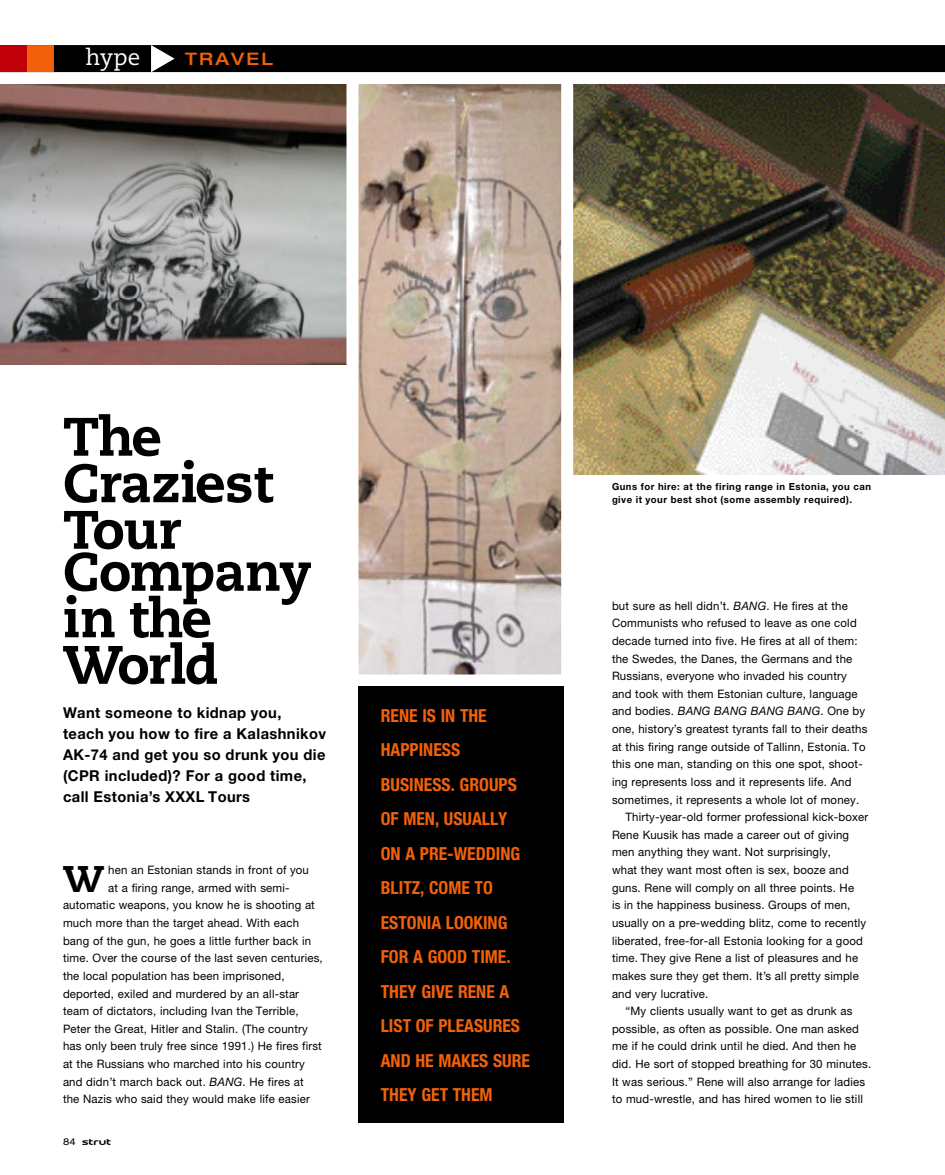
<style>
.page{position:relative;width:945px;height:1175px;background:#fff}
.page>*{position:absolute;margin:0;border:0;box-sizing:border-box;transform-origin:0 0}
.t1{font:800 54px/46.5px "Caecilia";letter-spacing:-.025em;color:#000}
.t2{font:800 37.05px "Caecilia";color:#000}
.t3{font:22.5px "Caecilia";color:#fff}
.t4{font:700 condensed 18px/34.5px "Helvetica Neue LT Std";color:#f26109}
.t5{font:500 expanded 17.25px "Helvetica Neue LT Std";letter-spacing:.125em;color:#f26109}
.t6{font:700 15px/21px "Helvetica Neue LT Std";letter-spacing:.03em;color:#000}
.t7{font:11.7px "Helvetica Neue LT Std";letter-spacing:.015em;color:#000}
.t8{font:700 9.75px/12.8px "Helvetica Neue LT Std";letter-spacing:.05em;color:#000}
.t9{font:expanded 9.3px "Helvetica Neue LT Std";color:#000}
.s1{color:#fff}
.s2{font-style:italic}
.s3{font-family:"Strut Font";font-stretch:normal;font-size:9.75px}
</style>
<div class="page">
<img style="left:0;top:84px;width:346px;height:280px">
<img style="left:573px;top:84px;width:372px;height:391px">
<img style="left:359px;top:85px;width:201px;height:588px">
<div style="left:346px;top:72px;width:227px;height:614px;border:12px solid #fff"></div>
<div style="left:358px;top:686px;width:206px;height:436px;background:#000"></div>
<div style="left:0;top:72px;width:945px;height:12px;background:#fff"></div>
<div style="left:0;top:45px;width:945px;height:27px;background:#000"></div>
<div style="left:0;top:45px;width:27px;height:27px;background:#bf000b"></div>
<div style="left:27px;top:45px;width:27px;height:27px;background:#f26109"></div>
<h3 class="t3" style="left:86px;top:47px;width:56px">hype</h3>
<h3 class="t5" style="left:142px;top:53px;width:132px"><span class="s1">◆</span>TRAVEL</h3>
<h1 class="t1" style="left:63px;top:418px;width:211px">The<br>Craziest<br>Tour</h1>
<h1 class="t1" style="left:63px;top:553px;width:250px">Company in the<br>World</h1>
<p class="t6" style="left:63px;top:704px;width:265px">Want someone to kidnap you,<br>teach you how to fire a Kalashnikov<br>AK-74 and get you so drunk you die (CPR included)? For a good time, call Estonia’s XXXL Tours</p>
<h3 class="t4" style="left:381px;top:700px;width:151px">RENE IS IN THE<br>HAPPINESS<br>BUSINESS. GROUPS<br>OF MEN, USUALLY<br>ON A PRE-WEDDING<br>BLITZ, COME TO<br>ESTONIA LOOKING<br>FOR A GOOD TIME.<br>THEY GIVE RENE A<br>LIST OF PLEASURES<br>AND HE MAKES SURE<br>THEY GET THEM</h3>
<h2 class="t2" style="left:63px;top:863px;width:43px">W</h2>
<p class="t7" style="left:108px;top:865px;width:202px">hen an Estonian stands in front of you</p>
<p class="t7" style="left:108px;top:883px;width:183px">at a firing range, armed with semi-</p>
<p class="t7" style="left:63px;top:901px;width:253px">automatic weapons, you know he is shooting at</p>
<p class="t7" style="left:63px;top:918px;width:238px">much more than the target ahead. With each</p>
<p class="t7" style="left:63px;top:936px;width:250px">bang of the gun, he goes a little further back in</p>
<p class="t7" style="left:63px;top:954px;width:261px">time. Over the course of the last seven centuries,</p>
<p class="t7" style="left:63px;top:971px;width:223px">the local population has been imprisoned,</p>
<p class="t7" style="left:63px;top:989px;width:238px">deported, exiled and murdered by an all-star</p>
<p class="t7" style="left:63px;top:1006px;width:237px">team of dictators, including Ivan the Terrible,</p>
<p class="t7" style="left:63px;top:1024px;width:246px">Peter the Great, Hitler and Stalin. (The country</p>
<p class="t7" style="left:63px;top:1042px;width:260px">has only been truly free since 1991.) He fires first</p>
<p class="t7" style="left:63px;top:1059px;width:243px">at the Russians who marched into his country</p>
<p class="t7" style="left:63px;top:1077px;width:242px">and didn’t march back out. <span class="s2">BANG</span>. He fires at</p>
<p class="t7" style="left:63px;top:1095px;width:248px">the Nazis who said they would make life easier</p>
<p class="t9" style="left:63px;top:1138px;width:50px">84 <span class="s3">P</span></p>
<p class="t8" style="left:612px;top:481px;width:261px">Guns for hire: at the firing range in Estonia, you can give it your best shot (some assembly required).</p>
<p class="t7" style="left:612px;top:601px;width:237px">but sure as hell didn’t. <span class="s2">BANG</span>. He fires at the</p>
<p class="t7" style="left:612px;top:619px;width:246px">Communists who refused to leave as one cold</p>
<p class="t7" style="left:612px;top:636px;width:247px">decade turned into five. He fires at all of them:</p>
<p class="t7" style="left:612px;top:654px;width:242px">the Swedes, the Danes, the Germans and the</p>
<p class="t7" style="left:612px;top:672px;width:236px">Russians, everyone who invaded his country</p>
<p class="t7" style="left:612px;top:689px;width:247px">and took with them Estonian culture, language</p>
<p class="t7" style="left:612px;top:707px;width:255px">and bodies. <span class="s2">BANG BANG BANG BANG</span>. One by</p>
<p class="t7" style="left:612px;top:724px;width:257px">one, history’s greatest tyrants fall to their deaths</p>
<p class="t7" style="left:612px;top:742px;width:255px">at this firing range outside of Tallinn, Estonia. To</p>
<p class="t7" style="left:612px;top:760px;width:252px">this one man, standing on this one spot, shoot-</p>
<p class="t7" style="left:612px;top:777px;width:241px">ing represents loss and it represents life. And</p>
<p class="t7" style="left:612px;top:795px;width:249px">sometimes, it represents a whole lot of money.</p>
<p class="t7" style="left:626px;top:813px;width:244px">Thirty-year-old former professional kick-boxer</p>
<p class="t7" style="left:612px;top:830px;width:239px">Rene Kuusik has made a career out of giving</p>
<p class="t7" style="left:612px;top:848px;width:221px">men anything they want. Not surprisingly,</p>
<p class="t7" style="left:612px;top:865px;width:238px">what they want most often is sex, booze and</p>
<p class="t7" style="left:612px;top:883px;width:244px">guns. Rene will comply on all three points. He</p>
<p class="t7" style="left:612px;top:901px;width:240px">is in the happiness business. Groups of men,</p>
<p class="t7" style="left:612px;top:918px;width:256px">usually on a pre-wedding blitz, come to recently</p>
<p class="t7" style="left:612px;top:936px;width:252px">liberated, free-for-all Estonia looking for a good</p>
<p class="t7" style="left:612px;top:954px;width:248px">time. They give Rene a list of pleasures and he</p>
<p class="t7" style="left:612px;top:971px;width:248px">makes sure they get them. It’s all pretty simple</p>
<p class="t7" style="left:612px;top:989px;width:98px">and very lucrative.</p>
<p class="t7" style="left:626px;top:1006px;width:229px">“My clients usually want to get as drunk as</p>
<p class="t7" style="left:612px;top:1024px;width:248px">possible, as often as possible. One man asked</p>
<p class="t7" style="left:612px;top:1042px;width:246px">me if he could drink until he died. And then he</p>
<p class="t7" style="left:612px;top:1059px;width:261px">did. He sort of stopped breathing for 30 minutes.</p>
<p class="t7" style="left:612px;top:1077px;width:255px">It was serious.” Rene will also arrange for ladies</p>
<p class="t7" style="left:612px;top:1095px;width:252px">to mud-wrestle, and has hired women to lie still</p>
</div>
